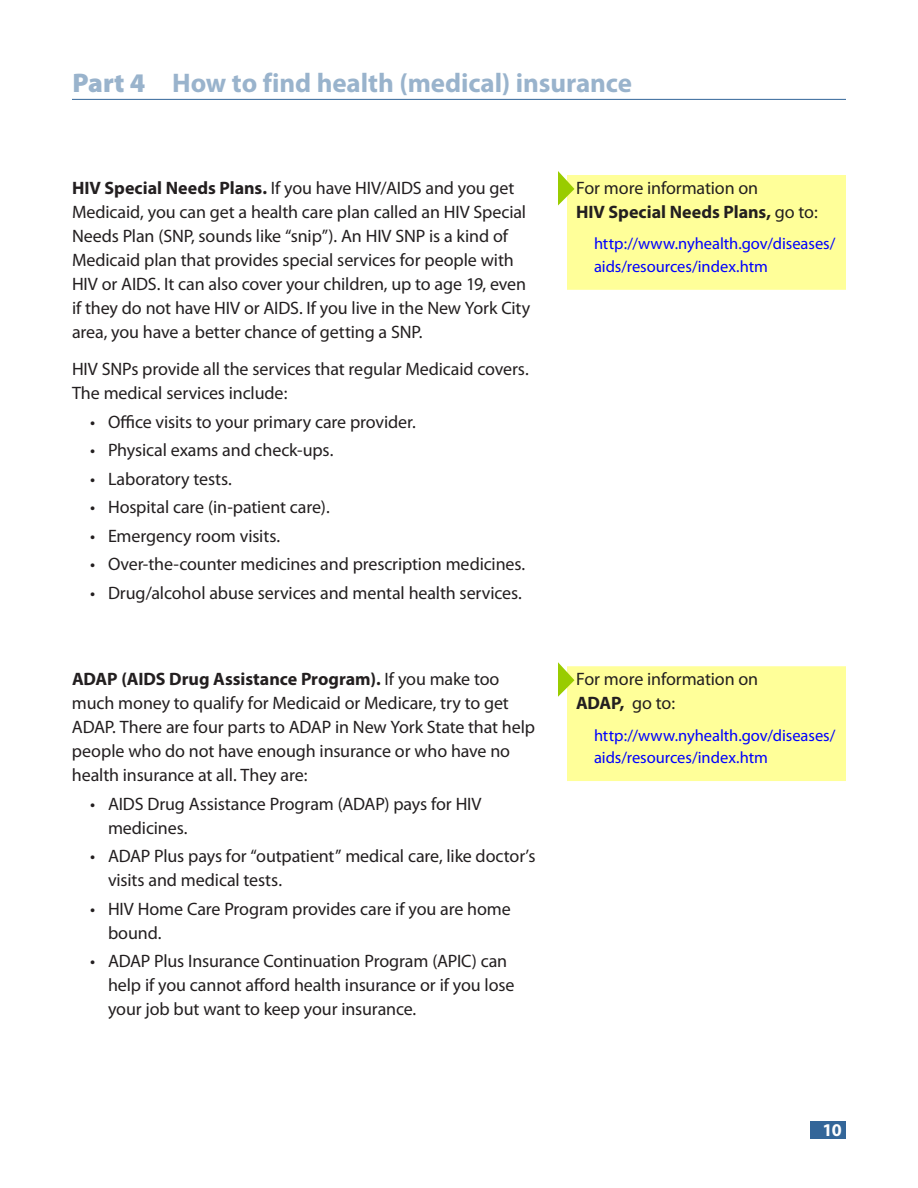
<style>
.page{position:relative;width:918px;height:1188px;background:#fff}
.page>*{position:absolute;margin:0;border:0;box-sizing:border-box;transform-origin:0 0}
.t1{font:700 27px "Myriad Pro";letter-spacing:-.005em;color:#99b3cc}
.t2{font:18px/24px "Myriad Pro";letter-spacing:-.01em;color:#231f20}
.t3{font:700 18px "Myriad Pro";color:#fff}
.t4{font:16.5px/22.5px "Myriad Pro";letter-spacing:-.005em;color:#00f}
.s1{font-weight:900}
.s2{font-weight:700}
</style>
<div class="page">
<div style="left:568px;top:667px;width:277px;height:113px;background:#ff9"></div>
<div style="left:567px;top:666px;width:279px;height:115px;border:2px solid #ff9"></div>
<svg style="left:558px;top:662px;width:16px;height:35px"></svg>
<div style="left:568px;top:176px;width:277px;height:113px;background:#ff9"></div>
<div style="left:567px;top:175px;width:279px;height:115px;border:2px solid #ff9"></div>
<svg style="left:558px;top:171px;width:16px;height:34px"></svg>
<hr style="left:72px;top:99px;width:774px;height:1px;background:#369">
<div style="left:810px;top:1121px;width:36px;height:18px;background:#369"></div>
<h1 class="t1" style="left:72px;top:68px;width:561px"><span class="s1">Part 4</span> How to find health (medical) insurance</h1>
<p class="t2" style="left:72px;top:176px;width:460px"><span class="s2">HIV Special Needs Plans.</span> If you have HIV/AIDS and you get Medicaid, you can get a health care plan called an HIV Special Needs Plan (SNP, sounds like “snip”). An HIV SNP is a kind of Medicaid plan that provides special services for people with HIV or AIDS. It can also cover your children, up to age 19, even if they do not have HIV or AIDS. If you live in the New York City area, you have a better chance of getting a SNP.</p>
<p class="t2" style="left:72px;top:357px;width:458px">HIV SNPs provide all the services that regular Medicaid covers.<br>The medical services include:</p>
<p class="t2" style="left:90px;top:410px;width:327px">• Office visits to your primary care provider.</p>
<p class="t2" style="left:90px;top:438px;width:245px">• Physical exams and check-ups.</p>
<p class="t2" style="left:90px;top:467px;width:144px">• Laboratory tests.</p>
<p class="t2" style="left:90px;top:495px;width:241px">• Hospital care (in-patient care).</p>
<p class="t2" style="left:90px;top:524px;width:192px">• Emergency room visits.</p>
<p class="t2" style="left:90px;top:552px;width:437px">• Over-the-counter medicines and prescription medicines.</p>
<p class="t2" style="left:90px;top:581px;width:434px">• Drug/alcohol abuse services and mental health services.</p>
<p class="t2" style="left:72px;top:668px;width:465px"><span class="s2">ADAP (AIDS Drug Assistance Program).</span> If you make too much money to qualify for Medicaid or Medicare, try to get ADAP. There are four parts to ADAP in New York State that help people who do not have enough insurance or who have no health insurance at all. They are:</p>
<p class="t2" style="left:108px;top:792px;width:375px;text-indent:-18px">• AIDS Drug Assistance Program (ADAP) pays for HIV medicines.</p>
<p class="t2" style="left:108px;top:845px;width:429px;text-indent:-18px">• ADAP Plus pays for “outpatient” medical care, like doctor’s visits and medical tests.</p>
<p class="t2" style="left:108px;top:897px;width:404px;text-indent:-18px">• HIV Home Care Program provides care if you are home bound.</p>
<p class="t2" style="left:108px;top:950px;width:408px;text-indent:-18px">• ADAP Plus Insurance Continuation Program (APIC) can help if you cannot afford health insurance or if you lose your job but want to keep your insurance.</p>
<p class="t2" style="left:576px;top:176px;width:244px">For more information on<br><span class="s2">HIV Special Needs Plans,</span> go to:</p>
<p class="t4" style="left:594px;top:233px;width:243px">http://www.nyhealth.gov/diseases/ aids/resources/index.htm</p>
<p class="t2" style="left:576px;top:668px;width:184px">For more information on<br><span class="s2">ADAP,</span> go to:</p>
<p class="t4" style="left:594px;top:724px;width:243px">http://www.nyhealth.gov/diseases/ aids/resources/index.htm</p>
<p class="t3" style="left:822px;top:1120px;width:21px">10</p>
</div>
